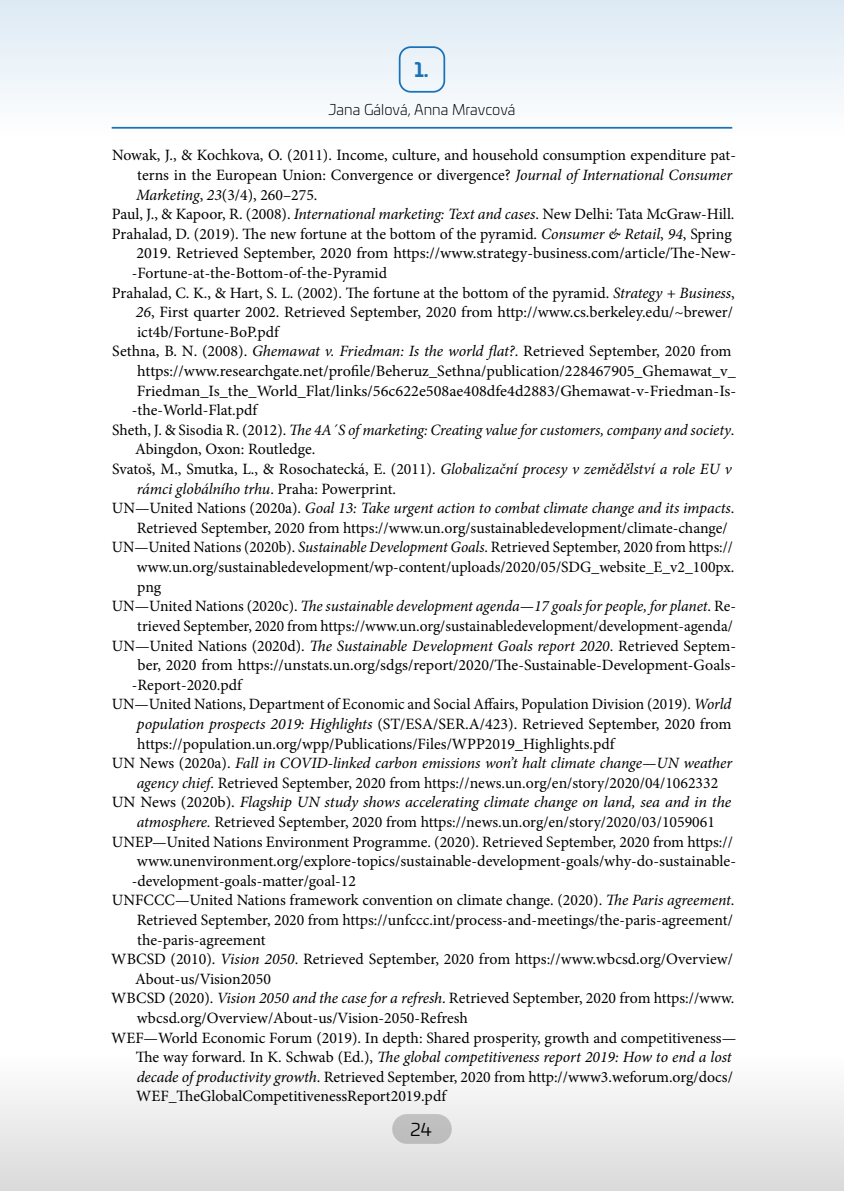
<style>
.page{position:relative;width:844px;height:1191px;background:#fff}
.page>*{position:absolute;margin:0;border:0;box-sizing:border-box;transform-origin:0 0}
.t1{font:700 19.25px "Univia Pro";color:#1a72b9}
.t2{font:17.5px "Univia Pro";color:#000}
.t3{font:15.75px "Minion Pro";color:#000}
.t4{font:italic 15.75px "Minion Pro";letter-spacing:-.01em;color:#000}
.t5{font:300 14.88px "Univia Pro";color:#000}
.s1{font-style:italic}
.s2{font-style:normal}
</style>
<div class="page">
<div style="left:0;top:1052px;width:843px;height:139px;background:linear-gradient(to bottom,#fff,#d9d9d9)"></div>
<div style="left:0;top:0;width:843px;height:139px;background:linear-gradient(to bottom,#dfebf5,#f7fafc)"></div>
<p class="t1" style="left:414px;top:55px;width:16px">1.</p>
<p class="t5" style="left:328px;top:99px;width:189px">Jana Gálová, Anna Mravcová</p>
<p class="t3" style="left:112px;top:145px;width:625px">Nowak, J., &amp; Kochkova, O. (2011). Income, culture, and household consumption expenditure pat-</p>
<p class="t3" style="left:137px;top:164px;width:596px">terns in the European Union: Convergence or divergence? <span class="s1">Journal of International Consumer</span></p>
<p class="t3" style="left:136px;top:184px;width:183px"><span class="s1">Marketing</span>, <span class="s1">23</span>(3/4), 260–275.</p>
<p class="t3" style="left:112px;top:203px;width:624px">Paul, J., &amp; Kapoor, R. (2008). <span class="s1">International marketing: Text and cases</span>. New Delhi: Tata McGraw-Hill.</p>
<p class="t3" style="left:112px;top:223px;width:621px">Prahalad, D. (2019). The new fortune at the bottom of the pyramid. <span class="s1">Consumer &amp; Retail</span>, <span class="s1">94</span>, Spring</p>
<p class="t3" style="left:136px;top:243px;width:601px">2019. Retrieved September, 2020 from https://www.strategy-business.com/article/The-New-</p>
<p class="t3" style="left:132px;top:262px;width:257px">-Fortune-at-the-Bottom-of-the-Pyramid</p>
<p class="t3" style="left:112px;top:282px;width:624px">Prahalad, C. K., &amp; Hart, S. L. (2002). The fortune at the bottom of the pyramid. <span class="s1">Strategy + Business</span>,</p>
<p class="t3" style="left:136px;top:301px;width:598px"><span class="s1">26</span>, First quarter 2002. Retrieved September, 2020 from http://www.cs.berkeley.edu/~brewer/</p>
<p class="t3" style="left:137px;top:321px;width:143px">ict4b/Fortune-BoP.pdf</p>
<p class="t3" style="left:112px;top:341px;width:620px">Sethna, B. N. (2008). <span class="s1">Ghemawat v. Friedman: Is the world flat?</span>. Retrieved September, 2020 from</p>
<p class="t3" style="left:137px;top:360px;width:599px">https://www.researchgate.net/profile/Beheruz_Sethna/publication/228467905_Ghemawat_v_</p>
<p class="t3" style="left:137px;top:380px;width:600px">Friedman_Is_the_World_Flat/links/56c622e508ae408dfe4d2883/Ghemawat-v-Friedman-Is-</p>
<p class="t3" style="left:132px;top:399px;width:127px">-the-World-Flat.pdf</p>
<p class="t4" style="left:112px;top:419px;width:623px"><span class="s2">Sheth, J. &amp; Sisodia R. (2012).</span> The 4A´S of marketing: Creating value for customers, company and society<span class="s2">.</span></p>
<p class="t3" style="left:135px;top:439px;width:181px">Abingdon, Oxon: Routledge.</p>
<p class="t3" style="left:112px;top:458px;width:620px">Svatoš, M., Smutka, L., &amp; Rosochatecká, E. (2011). <span class="s1">Globalizační procesy v zemědělství a role EU v</span></p>
<p class="t4" style="left:137px;top:478px;width:261px">rámci globálního trhu<span class="s2">. Praha: Powerprint.</span></p>
<p class="t4" style="left:112px;top:497px;width:624px"><span class="s2">UN—United Nations (2020a).</span> Goal 13: Take urgent action to combat climate change and its impacts<span class="s2">.</span></p>
<p class="t3" style="left:137px;top:517px;width:592px">Retrieved September, 2020 from https://www.un.org/sustainabledevelopment/climate-change/</p>
<p class="t3" style="left:112px;top:537px;width:622px">UN—United Nations (2020b). <span class="s1">Sustainable Development Goals</span>. Retrieved September, 2020 from https://</p>
<p class="t3" style="left:137px;top:556px;width:599px">www.un.org/sustainabledevelopment/wp-content/uploads/2020/05/SDG_website_E_v2_100px.</p>
<p class="t3" style="left:137px;top:576px;width:25px">png</p>
<p class="t4" style="left:112px;top:595px;width:625px"><span class="s2">UN—United Nations (2020c).</span> The sustainable development agenda—17 goals for people, for planet<span class="s2">. Re-</span></p>
<p class="t3" style="left:137px;top:615px;width:597px">trieved September, 2020 from https://www.un.org/sustainabledevelopment/development-agenda/</p>
<p class="t3" style="left:112px;top:635px;width:625px">UN—United Nations (2020d). <span class="s1">The Sustainable Development Goals report 2020</span>. Retrieved Septem-</p>
<p class="t3" style="left:137px;top:654px;width:600px">ber, 2020 from https://unstats.un.org/sdgs/report/2020/The-Sustainable-Development-Goals-</p>
<p class="t3" style="left:132px;top:674px;width:111px">-Report-2020.pdf</p>
<p class="t3" style="left:112px;top:693px;width:621px">UN—United Nations, Department of Economic and Social Affairs, Population Division (2019). <span class="s1">World</span></p>
<p class="t3" style="left:137px;top:713px;width:596px"><span class="s1">population prospects 2019: Highlights</span> (ST/ESA/SER.A/423). Retrieved September, 2020 from</p>
<p class="t3" style="left:137px;top:733px;width:478px">https://population.un.org/wpp/Publications/Files/WPP2019_Highlights.pdf</p>
<p class="t4" style="left:112px;top:752px;width:621px"><span class="s2">UN News (2020a).</span> Fall in COVID-linked carbon emissions won’t halt climate change—UN weather</p>
<p class="t3" style="left:137px;top:772px;width:583px"><span class="s1">agency chief</span>. Retrieved September, 2020 from https://news.un.org/en/story/2020/04/1062332</p>
<p class="t4" style="left:112px;top:791px;width:621px"><span class="s2">UN News (2020b).</span> Flagship UN study shows accelerating climate change on land, sea and in the</p>
<p class="t3" style="left:137px;top:811px;width:579px"><span class="s1">atmosphere.</span> Retrieved September, 2020 from https://news.un.org/en/story/2020/03/1059061</p>
<p class="t3" style="left:112px;top:831px;width:622px">UNEP—United Nations Environment Programme. (2020). Retrieved September, 2020 from https://</p>
<p class="t3" style="left:137px;top:850px;width:600px">www.unenvironment.org/explore-topics/sustainable-development-goals/why-do-sustainable-</p>
<p class="t3" style="left:132px;top:870px;width:226px">-development-goals-matter/goal-12</p>
<p class="t3" style="left:112px;top:889px;width:624px">UNFCCC—United Nations framework convention on climate change. (2020). <span class="s1">The Paris agreement</span>.</p>
<p class="t3" style="left:137px;top:909px;width:597px">Retrieved September, 2020 from https://unfccc.int/process-and-meetings/the-paris-agreement/</p>
<p class="t3" style="left:137px;top:929px;width:130px">the-paris-agreement</p>
<p class="t3" style="left:111px;top:948px;width:623px">WBCSD (2010). <span class="s1">Vision 2050</span>. Retrieved September, 2020 from https://www.wbcsd.org/Overview/</p>
<p class="t3" style="left:135px;top:968px;width:137px">About-us/Vision2050</p>
<p class="t3" style="left:111px;top:987px;width:624px">WBCSD (2020). <span class="s1">Vision 2050 and the case for a refresh</span>. Retrieved September, 2020 from https://www.</p>
<p class="t3" style="left:137px;top:1007px;width:332px">wbcsd.org/Overview/About-us/Vision-2050-Refresh</p>
<p class="t3" style="left:111px;top:1027px;width:626px">WEF—World Economic Forum (2019). In depth: Shared prosperity, growth and competitiveness—</p>
<p class="t4" style="left:136px;top:1046px;width:597px"><span class="s2">The way forward. In K. Schwab (Ed.),</span> The global competitiveness report 2019: How to end a lost</p>
<p class="t3" style="left:137px;top:1066px;width:597px"><span class="s1">decade of productivity growth</span>. Retrieved September, 2020 from http://www3.weforum.org/docs/</p>
<p class="t3" style="left:136px;top:1085px;width:311px">WEF_TheGlobalCompetitivenessReport2019.pdf</p>
<p class="t2" style="left:410px;top:1116px;width:23px">24</p>
</div>
